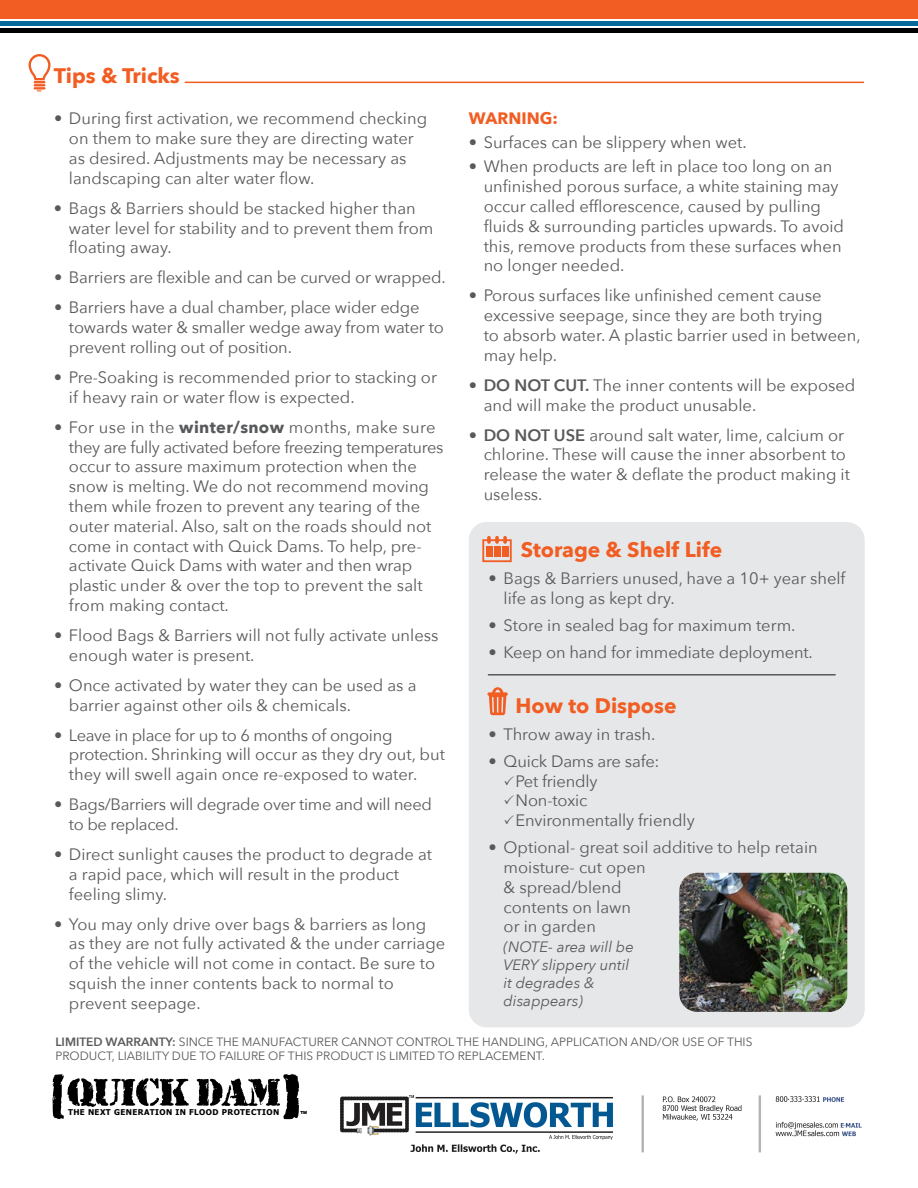
<style>
.page{position:relative;width:918px;height:1188px;background:#fff}
.page>*{position:absolute;margin:0;border:0;box-sizing:border-box;transform-origin:0 0}
.t1{font:700 21px "Avenir Next";color:#f15d22}
.t2{font:16.5px/19.8px "Avenir Next";color:#58595b}
.t3{font:16.5px/19.8px "Avenir Next";letter-spacing:-.02em;color:#58595b}
.t4{font:700 16.5px "Avenir Next";color:#f15d22}
.t5{font:italic 15px/18px "Avenir Next";color:#58595b}
.t6{font:12px/14.4px "Avenir Next";color:#58595b}
.t7{font:700 8.1px "Tahoma";letter-spacing:.05em;color:#000}
.t8{font:900 4.2px "Swiss 721 BT";color:#000}
.s1{font-weight:700}
.s2{font-weight:600}
</style>
<div class="page">
<div style="left:469px;top:522px;width:396px;height:505px;background:#e6e7e8;border-radius:18px"></div>
<hr style="left:185px;top:82px;width:679px;height:1px;background:#f15d22">
<svg style="left:489px;top:687px;width:17px;height:28px"></svg>
<svg style="left:487px;top:692px;width:21px;height:4px"></svg>
<div style="left:482px;top:539px;width:30px;height:23px;border:2px solid #f15d22"></div>
<svg style="left:487px;top:538px;width:21px;height:19px"></svg>
<svg style="left:29px;top:54px;width:22px;height:37px"></svg>
<hr style="left:488px;top:674px;width:347px;height:2px;background:#58595b">
<div style="left:0;top:0;width:918px;height:18px;background:#f15d22"></div>
<hr style="left:0;top:21px;width:918px;height:4px;background:#05699c">
<hr style="left:0;top:28px;width:918px;height:4px;background:#000">
<svg style="left:197px;top:1074px;width:102px;height:45px"></svg>
<svg style="left:53px;top:1074px;width:136px;height:45px"></svg>
<img style="left:679px;top:873px;width:168px;height:139px">
<img style="left:340px;top:1095px;width:522px;height:59px">
<p class="t1" style="left:54px;top:58px;width:127px">Tips &amp; Tricks</p>
<p class="t2" style="left:69px;top:108px;width:360px;text-indent:-15px">• During first activation, we recommend checking on them to make sure they are directing water as desired. Adjustments may be necessary as landscaping can alter water flow.</p>
<p class="t2" style="left:69px;top:197px;width:366px;text-indent:-15px">• Bags &amp; Barriers should be stacked higher than water level for stability and to prevent them from floating away.</p>
<p class="t2" style="left:54px;top:267px;width:393px">• Barriers are flexible and can be curved or wrapped.</p>
<p class="t2" style="left:69px;top:297px;width:376px;text-indent:-15px">• Barriers have a dual chamber, place wider edge towards water &amp; smaller wedge away from water to prevent rolling out of position.</p>
<p class="t2" style="left:69px;top:367px;width:369px;text-indent:-15px">• Pre-Soaking is recommended prior to stacking or if heavy rain or water flow is expected.</p>
<p class="t2" style="left:69px;top:416px;width:376px;text-indent:-15px">• For use in the <span class="s1">winter/snow</span> months, make sure they are fully activated before freezing temperatures occur to assure maximum protection when the snow is melting. We do not recommend moving them while frozen to prevent any tearing of the outer material. Also, salt on the roads should not come in contact with Quick Dams. To help, pre&shy;activate Quick Dams with water and then wrap plastic under &amp; over the top to prevent the salt from making contact.</p>
<p class="t2" style="left:69px;top:625px;width:371px;text-indent:-15px">• Flood Bags &amp; Barriers will not fully activate unless enough water is present.</p>
<p class="t2" style="left:69px;top:674px;width:349px;text-indent:-15px">• Once activated by water they can be used as a barrier against other oils &amp; chemicals.</p>
<p class="t2" style="left:69px;top:724px;width:377px;text-indent:-15px">• Leave in place for up to 6 months of ongoing protection. Shrinking will occur as they dry out, but they will swell again once re-exposed to water.</p>
<p class="t3" style="left:69px;top:794px;width:365px;text-indent:-15px">• Bags/Barriers will degrade over time and will need to be replaced.</p>
<p class="t2" style="left:69px;top:844px;width:364px;text-indent:-15px">• Direct sunlight causes the product to degrade at a rapid pace, which will result in the product feeling slimy.</p>
<p class="t2" style="left:69px;top:913px;width:378px;text-indent:-15px">• You may only drive over bags &amp; barriers as long as they are not fully activated &amp; the under carriage of the vehicle will not come in contact. Be sure to squish the inner contents back to normal to prevent seepage.</p>
<p class="t4" style="left:469px;top:104px;width:91px">WARNING:</p>
<p class="t2" style="left:469px;top:132px;width:279px">• Surfaces can be slippery when wet.</p>
<p class="t2" style="left:484px;top:156px;width:362px;text-indent:-15px">• When products are left in place too long on an unfinished porous surface, a white staining may occur called efflorescence, caused by pulling fluids &amp; surrounding particles upwards. To avoid this, remove products from these surfaces when no longer needed.</p>
<p class="t2" style="left:484px;top:285px;width:378px;text-indent:-15px">• Porous surfaces like unfinished cement cause excessive seepage, since they are both trying<br>to absorb water. A plastic barrier used in between, may help.</p>
<p class="t2" style="left:484px;top:374px;width:373px;text-indent:-15px">• <span class="s2">DO NOT CUT.</span> The inner contents will be exposed and will make the product unusable.</p>
<p class="t2" style="left:484px;top:424px;width:368px;text-indent:-15px">• <span class="s2">DO NOT USE</span> around salt water, lime, calcium or chlorine. These will cause the inner absorbent to release the water &amp; deflate the product making it useless.</p>
<p class="t1" style="left:521px;top:531px;width:203px">Storage &amp; Shelf Life</p>
<p class="t2" style="left:504px;top:568px;width:343px;text-indent:-15px">• Bags &amp; Barriers unused, have a 10+ year shelf life as long as kept dry.</p>
<p class="t2" style="left:489px;top:614px;width:308px">• Store in sealed bag for maximum term.</p>
<p class="t2" style="left:489px;top:641px;width:326px">• Keep on hand for immediate deployment.</p>
<p class="t1" style="left:516px;top:687px;width:163px">How to Dispose</p>
<p class="t2" style="left:489px;top:724px;width:168px">• Throw away in trash.</p>
<p class="t2" style="left:516px;top:751px;width:181px;text-indent:-27px">• Quick Dams are safe:<br>Pet friendly<br>Non-toxic<br>Environmentally friendly</p>
<p class="t2" style="left:504px;top:837px;width:316px;text-indent:-15px">• Optional- great soil additive to help retain moisture- cut open<br>&amp; spread/blend<br>contents on lawn<br>or in garden</p>
<p class="t5" style="left:504px;top:937px;width:132px">(NOTE- area will be<br>VERY slippery until it degrades &amp; disappears)</p>
<p class="t6" style="left:56px;top:1034px;width:699px"><span class="s2">LIMITED WARRANTY:</span> SINCE THE MANUFACTURER CANNOT CONTROL THE HANDLING, APPLICATION AND/OR USE OF THIS<br>PRODUCT, LIABILITY DUE TO FAILURE OF THIS PRODUCT IS LIMITED TO REPLACEMENT.</p>
<p class="t7" style="left:68px;top:1107px;width:213px">THE NEXT GENERATION IN FLOOD PROTECTION</p>
<p class="t8" style="left:300px;top:1110px;width:8px">TM</p>
</div>
